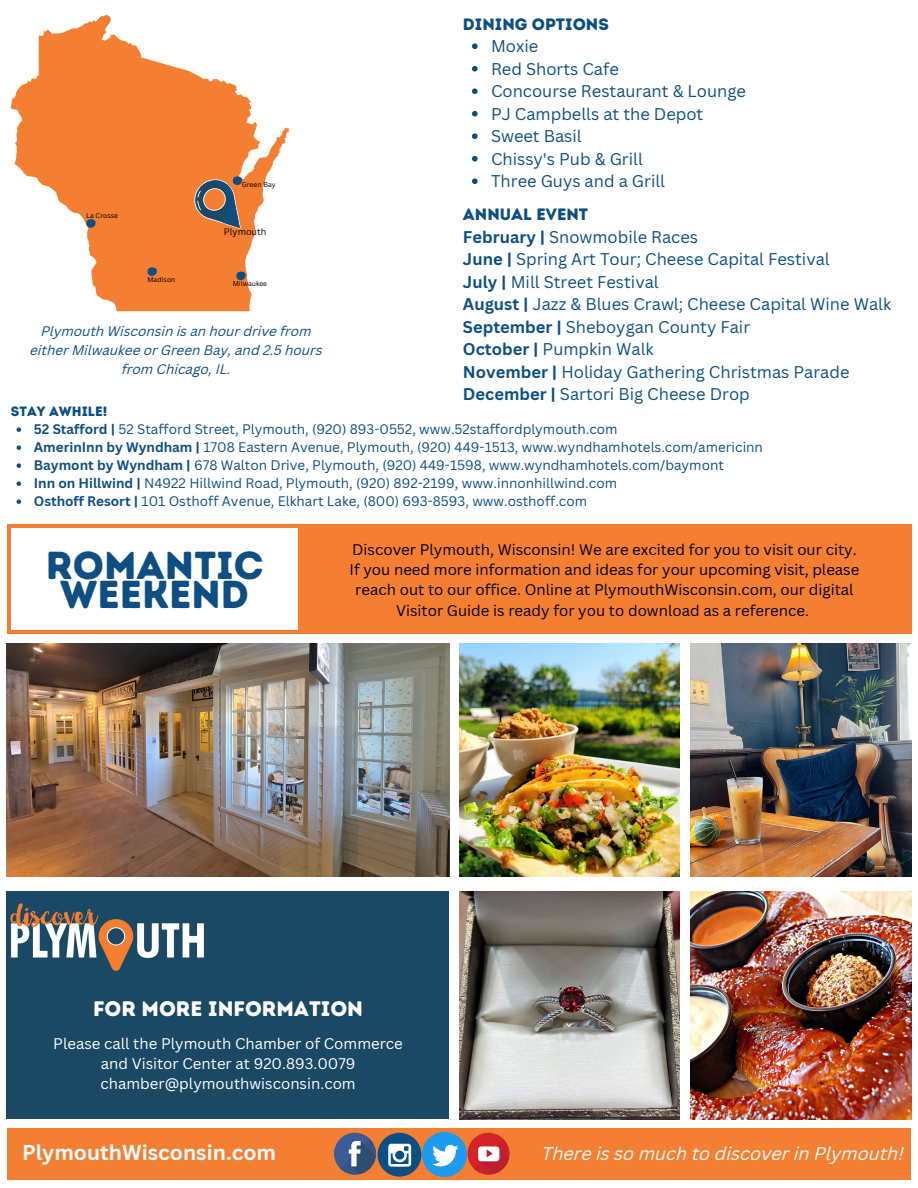
<style>
.page{position:relative;width:918px;height:1188px;background:#fff}
.page>*{position:absolute;margin:0;border:0;box-sizing:border-box;transform-origin:0 0}
.t1{font:39px/29.2px "Intro Rust Base";color:#0d4f83;text-align:center}
.t2{font:700 21px "Canva Sans";color:#fff}
.t3{font:21px "Intro Rust Base";color:#fff}
.t4{font:italic 18px "Canva Sans";color:#fff}
.t5{font:16.5px/22.5px "Canva Sans";color:#0d4f83}
.t6{font:16.5px "Intro Rust Base";color:#0d4f83}
.t7{font:15px/20.2px "Canva Sans";color:#000;text-align:center}
.t8{font:15px/20.2px "Canva Sans";color:#fff;text-align:center}
.t9{font:13.5px/18px "Canva Sans";color:#0d4f83}
.t10{font:italic 13.5px/19.2px "Canva Sans";color:#0d4f83;text-align:center}
.t11{font:13.5px "Intro Rust Base";color:#0d4f83}
.t12{font:9.15px "Canva Sans";color:#000}
.t13{font:6.75px "Canva Sans";color:#000}
.s1{font-weight:700}
</style>
<div class="page">
<img style="left:7px;top:643px;width:443px;height:233px">
<img style="left:691px;top:891px;width:220px;height:228px">
<img style="left:459px;top:891px;width:221px;height:228px">
<div style="left:7px;top:1128px;width:903px;height:51px;background:#f47e31"></div>
<div style="left:334px;top:1133px;width:42px;height:42px;background:#3a5a98;border-radius:50%"></div>
<svg style="left:340px;top:1139px;width:38px;height:36px"></svg>
<div style="left:468px;top:1133px;width:41px;height:42px;background:#d42428;border-radius:50%"></div>
<svg style="left:474px;top:1139px;width:36px;height:36px"></svg>
<img style="left:423px;top:1133px;width:43px;height:44px">
<div style="left:378px;top:1133px;width:43px;height:44px;background:#0d4f83;border-radius:50%"></div>
<svg style="left:388px;top:1144px;width:23px;height:23px"></svg>
<div style="left:7px;top:891px;width:442px;height:228px;background:#194965"></div>
<img style="left:11px;top:903px;width:192px;height:67px">
<img style="left:459px;top:643px;width:221px;height:233px">
<img style="left:691px;top:643px;width:220px;height:233px">
<div style="left:7px;top:524px;width:904px;height:109px;background:#f47e31"></div>
<div style="left:11px;top:528px;width:286px;height:101px;background:#fff"></div>
<svg style="left:472px;top:43px;width:6px;height:6px"></svg>
<svg style="left:472px;top:66px;width:6px;height:6px"></svg>
<svg style="left:472px;top:88px;width:6px;height:6px"></svg>
<svg style="left:472px;top:111px;width:6px;height:6px"></svg>
<svg style="left:472px;top:133px;width:6px;height:6px"></svg>
<svg style="left:472px;top:156px;width:6px;height:6px"></svg>
<svg style="left:472px;top:178px;width:6px;height:6px"></svg>
<svg style="left:11px;top:15px;width:278px;height:296px;fill:#f47e31"></svg>
<svg style="left:236px;top:272px;width:10px;height:8px"></svg>
<svg style="left:86px;top:219px;width:10px;height:9px"></svg>
<svg style="left:148px;top:267px;width:9px;height:9px"></svg>
<svg style="left:186px;top:171px;width:70px;height:71px;background:#c37a4a"></svg>
<svg style="left:17px;top:427px;width:4px;height:5px"></svg>
<svg style="left:17px;top:445px;width:4px;height:5px"></svg>
<svg style="left:17px;top:463px;width:4px;height:5px"></svg>
<svg style="left:17px;top:481px;width:4px;height:5px"></svg>
<svg style="left:17px;top:499px;width:4px;height:5px"></svg>
<p class="t13" style="left:242px;top:180px;width:35px">Green Bay</p>
<p class="t6" style="left:463px;top:14px;width:147px">DINING OPTIONS</p>
<p class="t5" style="left:491px;top:35px;width:257px">Moxie<br>Red Shorts Cafe<br>Concourse Restaurant &amp; Lounge<br>PJ Campbells at the Depot<br>Sweet Basil<br>Chissy's Pub &amp; Grill<br>Three Guys and a Grill</p>
<p class="t6" style="left:463px;top:204px;width:127px">ANNUAL EVENT</p>
<p class="t5" style="left:463px;top:225px;width:430px"><span class="s1">February |</span> Snowmobile Races<br><span class="s1">June |</span> Spring Art Tour; Cheese Capital Festival<br><span class="s1">July |</span> Mill Street Festival<br><span class="s1">August |</span> Jazz &amp; Blues Crawl; Cheese Capital Wine Walk <span class="s1">September |</span> Sheboygan County Fair<br><span class="s1">October |</span> Pumpkin Walk<br><span class="s1">November |</span> Holiday Gathering Christmas Parade <span class="s1">December |</span> Sartori Big Cheese Drop</p>
<p class="t9" style="left:34px;top:420px;width:731px"><span class="s1">52 Stafford |</span> 52 Stafford Street, Plymouth, (920) 893-0552, www.52staffordplymouth.com<br><span class="s1">AmerinInn by Wyndham |</span> 1708 Eastern Avenue, Plymouth, (920) 449-1513, www.wyndhamhotels.com/americinn <span class="s1">Baymont by Wyndham |</span> 678 Walton Drive, Plymouth, (920) 449-1598, www.wyndhamhotels.com/baymont<br><span class="s1">Inn on Hillwind |</span> N4922 Hillwind Road, Plymouth, (920) 892-2199, www.innonhillwind.com<br><span class="s1">Osthoff Resort |</span> 101 Osthoff Avenue, Elkhart Lake, (800) 693-8593, www.osthoff.com</p>
<p class="t13" style="left:86px;top:210px;width:33px">La Crosse</p>
<p class="t12" style="left:224px;top:225px;width:44px">Plymouth</p>
<p class="t13" style="left:147px;top:275px;width:30px">Madison</p>
<p class="t13" style="left:233px;top:279px;width:36px">Milwaukee</p>
<p class="t10" style="left:30px;top:322px;width:294px">Plymouth Wisconsin is an hour drive from either Milwaukee or Green Bay, and 2.5 hours from Chicago, IL.</p>
<p class="t11" style="left:11px;top:403px;width:98px">STAY AWHILE!</p>
<h1 class="t1" style="left:46px;top:550px;width:219px">ROMANTIC<br>WEEKEND</h1>
<p class="t7" style="left:350px;top:539px;width:511px">Discover Plymouth, Wisconsin! We are excited for you to visit our city.<br>If you need more information and ideas for your upcoming visit, please reach out to our office. Online at PlymouthWisconsin.com, our digital Visitor Guide is ready for you to download as a reference.</p>
<h2 class="t3" style="left:93px;top:996px;width:272px">FOR MORE INFORMATION</h2>
<p class="t8" style="left:53px;top:1033px;width:351px">Please call the Plymouth Chamber of Commerce and Visitor Center at 920.893.0079 chamber@plymouthwisconsin.com</p>
<h2 class="t2" style="left:22px;top:1138px;width:256px">PlymouthWisconsin.com</h2>
<h3 class="t4" style="left:542px;top:1146px;width:364px">There is so much to discover in Plymouth!</h3>
</div>
